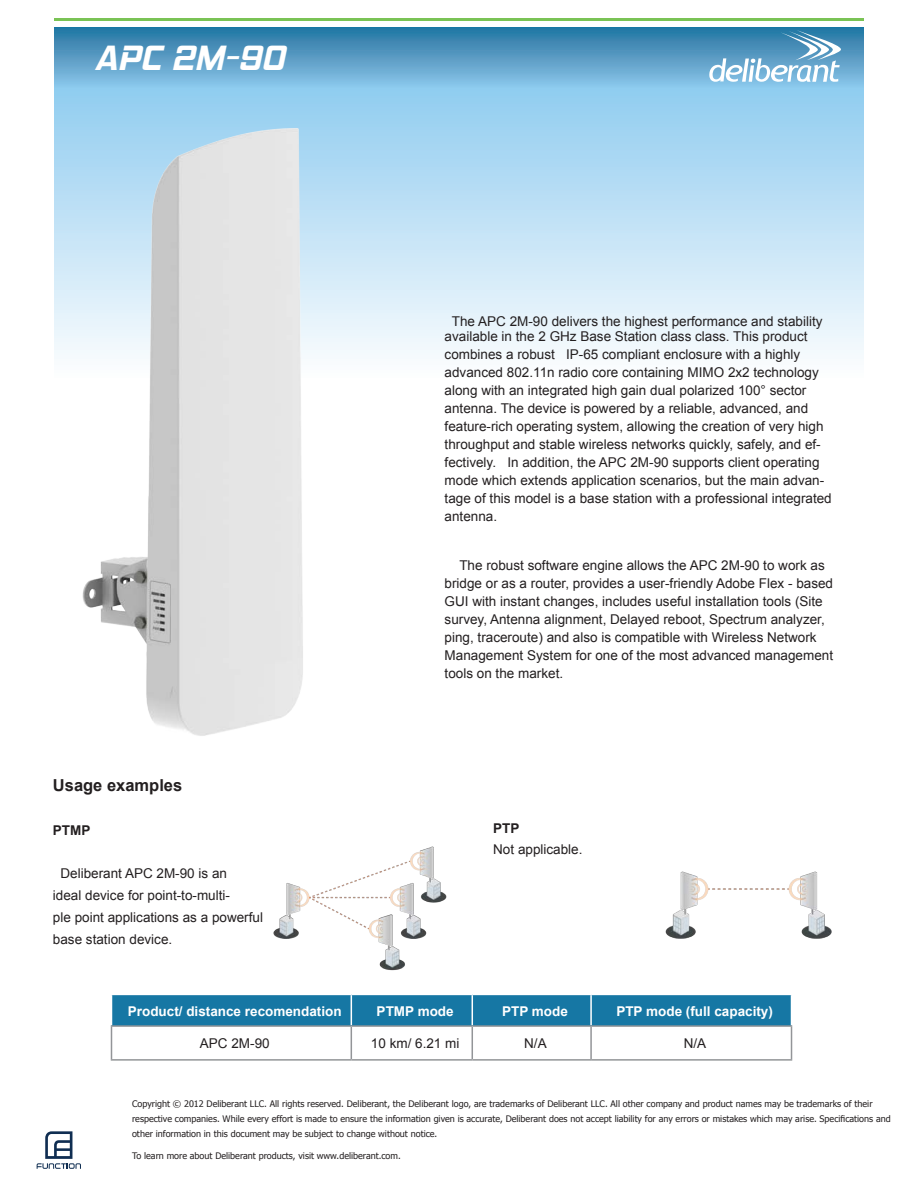
<style>
.page{position:relative;width:918px;height:1188px;background:#fff}
.page>*{position:absolute;margin:0;border:0;box-sizing:border-box;transform-origin:0 0}
.t1{font:italic 700 36px "Hemi Head Rg";color:#fff}
.bandom{font:700 16.5px "Arial";color:#231f20}
.bandom-2{font:13.5px/18px "Arial";color:#231f20}
.bandom-3{font:700 13.5px "Arial";color:#fff}
.bandom-4{font:700 13.5px "Arial";color:#231f20}
.t2{font:9px/15px "Tahoma";color:#231f20}
</style>
<div class="page">
<div style="left:54px;top:27px;width:810px;height:61px;background:linear-gradient(to bottom,#2373a0,#8ec6ea)"></div>
<div style="left:54px;top:88px;width:810px;height:292px;background:linear-gradient(to bottom,#90ccf0,#fdfdfe)"></div>
<svg style="left:37px;top:1131px;width:44px;height:38px"></svg>
<hr style="left:54px;top:18px;width:810px;height:3px;background:#7ac355">
<svg style="left:709px;top:30px;width:132px;height:52px"></svg>
<img style="left:665px;top:871px;width:167px;height:68px">
<img style="left:273px;top:846px;width:174px;height:125px">
<div style="left:112px;top:995px;width:679px;height:30px;background:#1677a4"></div>
<hr style="left:351px;top:995px;width:1px;height:30px;background:#fff">
<hr style="left:472px;top:995px;width:1px;height:30px;background:#fff">
<hr style="left:590px;top:995px;width:2px;height:30px;background:#fff">
<hr style="left:111px;top:1025px;width:240px;height:2px;background:#939598">
<hr style="left:111px;top:1027px;width:1px;height:32px;background:#939598">
<hr style="left:351px;top:1025px;width:121px;height:2px;background:#939598">
<hr style="left:351px;top:1027px;width:1px;height:32px;background:#939598">
<hr style="left:472px;top:1025px;width:119px;height:2px;background:#939598">
<hr style="left:472px;top:1027px;width:1px;height:32px;background:#939598">
<hr style="left:591px;top:1025px;width:201px;height:2px;background:#939598">
<hr style="left:590px;top:1027px;width:2px;height:32px;background:#939598">
<hr style="left:791px;top:1027px;width:1px;height:32px;background:#939598">
<hr style="left:111px;top:1059px;width:240px;height:2px;background:#939598">
<hr style="left:351px;top:1059px;width:121px;height:2px;background:#939598">
<hr style="left:472px;top:1059px;width:119px;height:2px;background:#939598">
<hr style="left:591px;top:1059px;width:201px;height:2px;background:#939598">
<img style="left:54px;top:75px;width:504px;height:661px">
<h1 class="t1" style="left:94px;top:36px;width:191px">APC 2M-90</h1>
<p class="bandom" style="left:53px;top:775px;width:131px">Usage examples</p>
<p class="bandom-4" style="left:53px;top:821px;width:39px">PTMP</p>
<p class="bandom-2" style="left:60px;top:865px;width:168px">Deliberant APC 2M-90 is an</p>
<p class="bandom-2" style="left:53px;top:887px;width:179px">ideal device for point-to-multi-</p>
<p class="bandom-2" style="left:53px;top:908px;width:212px">ple point applications as a powerful</p>
<p class="bandom-2" style="left:53px;top:930px;width:121px">base station device.</p>
<p class="bandom-2" style="left:445px;top:313px;width:379px;line-height:15px;text-indent:7px">The APC 2M-90 delivers the highest performance and stability available in the 2 GHz Base Station class class. This product</p>
<p class="bandom-2" style="left:445px;top:345px;width:389px">combines a robust IP-65 compliant enclosure with a highly advanced 802.11n radio core containing MIMO 2x2 technology along with an integrated high gain dual polarized 100° sector antenna. The device is powered by a reliable, advanced, and feature-rich operating system, allowing the creation of very high throughput and stable wireless networks quickly, safely, and ef&shy;fectively. In addition, the APC 2M-90 supports client operating mode which extends application scenarios, but the main advan&shy;tage of this model is a base station with a professional integrated antenna.</p>
<p class="bandom-2" style="left:445px;top:556px;width:390px;text-indent:15px">The robust software engine allows the APC 2M-90 to work as bridge or as a router, provides a user-friendly Adobe Flex - based GUI with instant changes, includes useful installation tools (Site survey, Antenna alignment, Delayed reboot, Spectrum analyzer, ping, traceroute) and also is compatible with Wireless Network Management System for one of the most advanced management tools on the market.</p>
<p class="bandom-4" style="left:493px;top:819px;width:28px">PTP</p>
<p class="bandom-2" style="left:493px;top:841px;width:91px">Not applicable.</p>
<p class="bandom-3" style="left:128px;top:1003px;width:215px">Product/ distance recomendation</p>
<p class="bandom-3" style="left:377px;top:1003px;width:79px">PTMP mode</p>
<p class="bandom-3" style="left:502px;top:1003px;width:67px">PTP mode</p>
<p class="bandom-3" style="left:616px;top:1003px;width:158px">PTP mode (full capacity)</p>
<p class="bandom-2" style="left:200px;top:1034px;width:71px">APC 2M-90</p>
<p class="bandom-2" style="left:371px;top:1034px;width:90px">10 km/ 6.21 mi</p>
<p class="bandom-2" style="left:524px;top:1034px;width:24px">N/A</p>
<p class="bandom-2" style="left:684px;top:1034px;width:24px">N/A</p>
<p class="t2" style="left:132px;top:1096px;width:760px">Copyright © 2012 Deliberant LLC. All rights reserved. Deliberant, the Deliberant logo, are trademarks of Deliberant LLC. All other company and product names may be trademarks of their respective companies. While every effort is made to ensure the information given is accurate, Deliberant does not accept liability for any errors or mistakes which may arise. Specifications and other information in this document may be subject to change without notice.</p>
<p class="t2" style="left:132px;top:1147px;width:270px">To learn more about Deliberant products, visit www.deliberant.com.</p>
</div>
